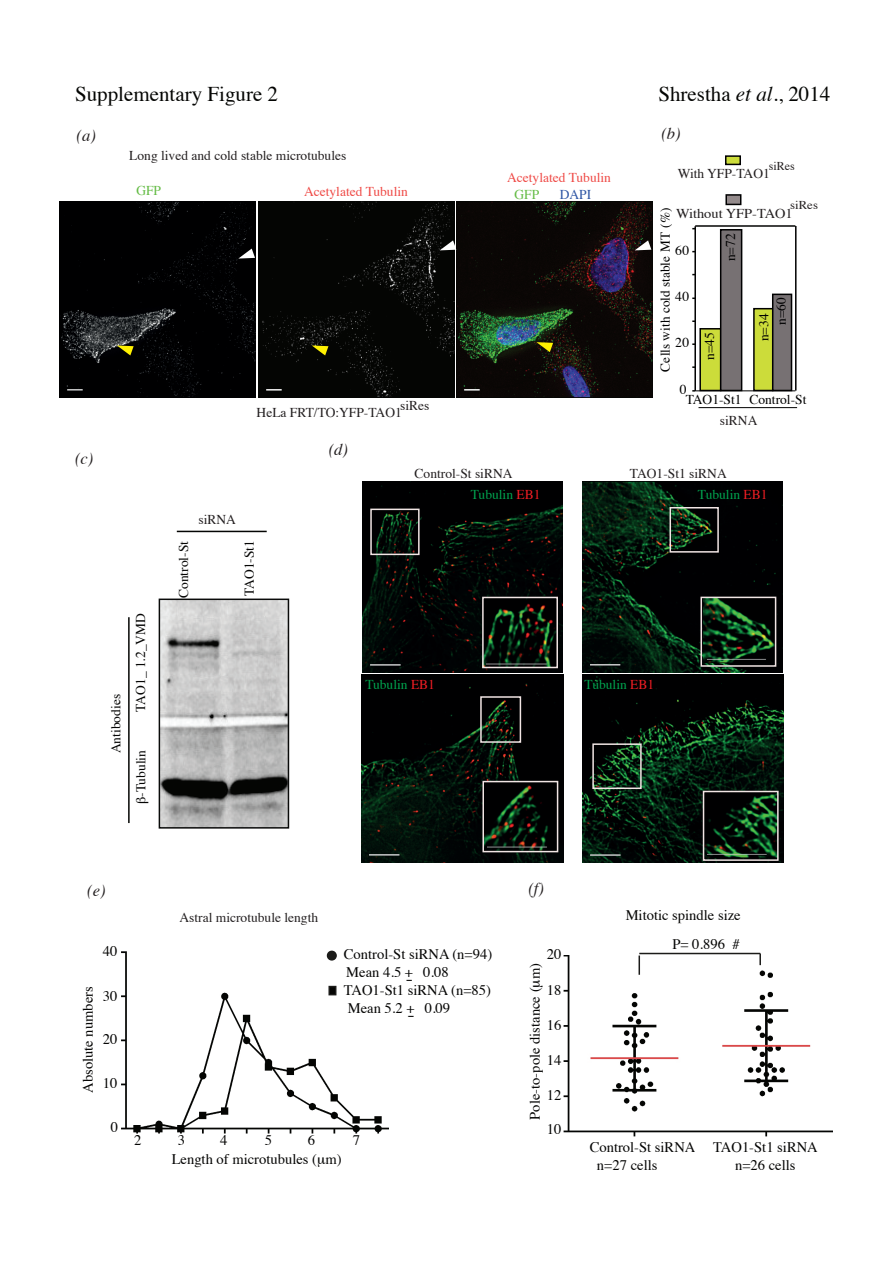
<style>
.page{position:relative;width:893px;height:1263px;background:#fff}
.page>*{position:absolute;margin:0;border:0;box-sizing:border-box;transform-origin:0 0}
.t1{font:21.9px "Times";color:#050504}
.t2{font:21px "Times";color:#040503}
.t3{font:italic 16.5px "Times";color:#231f20}
.t4{font:14.55px/17.5px "Times";color:#050504}
.t5{font:13.5px "Times";color:#231f20}
.t6{font:13.5px/17.5px "Times";color:#000001}
.t7{font:13.5px "Times";color:#050504}
.t8{font:13.5px "Times";color:#00a54f}
.t9{font:13.5px "Times";color:#ef4945}
.t10{font:13.5px "Times";color:#231f20;scale:1.07 1}
.t11{font:13.5px "Times";color:#65bc46}
.t12{font:13.5px "Times";color:#2e55a4}
.t13{font:12px "Times";color:#231f20}
.t14{font:12px "Times";color:#231f20;scale:1.07 1}
.s1{font-style:italic}
.s2{color:#ee1d23}
</style>
<div class="page">
<img style="left:362px;top:482px;width:200px;height:190px">
<img style="left:485px;top:600px;width:70px;height:65px">
<img style="left:361px;top:675px;width:203px;height:187px">
<img style="left:485px;top:784px;width:70px;height:65px">
<div style="left:482px;top:597px;width:76px;height:71px;border:2px solid #f1e5e4"></div>
<div style="left:482px;top:781px;width:76px;height:71px;border:2px solid #f1e5e4"></div>
<div style="left:370px;top:509px;width:50px;height:46px;border:2px solid #f1e5e4"></div>
<div style="left:480px;top:696px;width:41px;height:47px;border:2px solid #f1e5e4"></div>
<img style="left:583px;top:482px;width:199px;height:190px">
<img style="left:703px;top:598px;width:74px;height:65px">
<img style="left:582px;top:675px;width:201px;height:187px">
<img style="left:706px;top:794px;width:70px;height:63px">
<div style="left:700px;top:597px;width:76px;height:70px;border:2px solid #f1e5e4"></div>
<div style="left:703px;top:791px;width:76px;height:70px;border:2px solid #f1e5e4"></div>
<div style="left:669px;top:507px;width:50px;height:46px;border:2px solid #f1e5e4"></div>
<div style="left:592px;top:743px;width:50px;height:46px;border:2px solid #f1e5e4"></div>
<hr style="left:695px;top:390px;width:100px;height:1px;background:#000001">
<hr style="left:695px;top:225px;width:100px;height:2px;background:#040503">
<div style="left:699px;top:328px;width:22px;height:63px;background:#ccdc3a;border:2px solid #000001"></div>
<div style="left:720px;top:229px;width:22px;height:162px;background:#777173;border:2px solid #000001"></div>
<div style="left:753px;top:308px;width:20px;height:83px;background:#ccdc3a;border:2px solid #000001"></div>
<div style="left:772px;top:294px;width:20px;height:97px;background:#777173;border:2px solid #000001"></div>
<hr style="left:694px;top:226px;width:2px;height:165px;background:#000001">
<div style="left:725px;top:155px;width:16px;height:10px;background:#ccdc3a;border:2px solid #000001"></div>
<div style="left:725px;top:194px;width:16px;height:11px;background:#938a8b;border:2px solid #000001"></div>
<hr style="left:795px;top:226px;width:1px;height:165px;background:#000001">
<hr style="left:698px;top:407px;width:99px;height:1px;background:#000001">
<img style="left:162px;top:601px;width:124px;height:225px">
<div style="left:159px;top:598px;width:130px;height:231px;border:2px solid #0a0b0a"></div>
<hr style="left:128px;top:617px;width:2px;height:206px;background:#040503">
<hr style="left:177px;top:531px;width:90px;height:1px;background:#040503">
<img style="left:258px;top:201px;width:196px;height:197px">
<img style="left:60px;top:201px;width:196px;height:197px">
<img style="left:457px;top:201px;width:196px;height:197px">
<svg style="left:312px;top:345px;width:16px;height:10px"></svg>
<svg style="left:536px;top:342px;width:17px;height:10px"></svg>
<svg style="left:440px;top:240px;width:15px;height:10px"></svg>
<svg style="left:635px;top:240px;width:16px;height:10px"></svg>
<svg style="left:117px;top:345px;width:17px;height:10px"></svg>
<svg style="left:238px;top:249px;width:17px;height:10px"></svg>
<img style="left:121px;top:952px;width:268px;height:182px">
<div style="left:327px;top:951px;width:9px;height:9px;border:2px solid #1b1b19;border-radius:50%"></div>
<div style="left:328px;top:952px;width:7px;height:7px;background:#1b1b19;border-radius:50%"></div>
<div style="left:327px;top:951px;width:10px;height:9px;border:3px solid #1b1b19;border-radius:50%"></div>
<svg style="left:328px;top:986px;width:8px;height:9px"></svg>
<img style="left:564px;top:955px;width:269px;height:181px">
<hr style="left:639px;top:953px;width:121px;height:1px;background:#1b1b19">
<hr style="left:638px;top:955px;width:2px;height:20px;background:#1b1b19">
<svg style="left:759px;top:953px;width:2px;height:12px"></svg>
<h2 class="t2" style="left:75px;top:74px;width:204px">Supplementary Figure 2</h2>
<h2 class="t2" style="left:658px;top:74px;width:174px">Shrestha <span class="s1">et al</span>., 2014</h2>
<p class="t3" style="left:77px;top:121px;width:21px">(a)</p>
<p class="t3" style="left:75px;top:444px;width:20px">(c)</p>
<p class="t7" style="left:103px;top:753px;width:61px;rotate:-90deg">Antibodies</p>
<p class="t5" style="left:129px;top:142px;width:219px">Long lived and cold stable microtubules</p>
<p class="t9" style="left:507px;top:165px;width:105px">Acetylated Tubulin</p>
<p class="t11" style="left:514px;top:181px;width:26px">GFP</p>
<p class="t11" style="left:136px;top:178px;width:26px">GFP</p>
<p class="t9" style="left:304px;top:179px;width:105px">Acetylated Tubulin</p>
<p class="t12" style="left:560px;top:181px;width:33px">DAPI</p>
<p class="t5" style="left:400px;top:393px;width:31px">siRes</p>
<p class="t5" style="left:257px;top:400px;width:147px">HeLa FRT/TO:YFP-TAO1</p>
<p class="t3" style="left:329px;top:435px;width:21px">(d)</p>
<p class="t3" style="left:661px;top:119px;width:21px">(b)</p>
<p class="t13" style="left:769px;top:155px;width:28px">siRes</p>
<p class="t5" style="left:678px;top:160px;width:94px">With YFP-TAO1</p>
<p class="t14" style="left:790px;top:194px;width:27px">siRes</p>
<p class="t6" style="left:655px;top:371px;width:166px;rotate:-90deg">Cells with cold stable MT (%)</p>
<p class="t10" style="left:676px;top:201px;width:111px">Without YFP-TAO1</p>
<p class="t6" style="left:721px;top:261px;width:29px;rotate:-90deg">n=72</p>
<p class="t6" style="left:675px;top:240px;width:16px">60</p>
<p class="t6" style="left:675px;top:286px;width:16px">40</p>
<p class="t6" style="left:754px;top:325px;width:29px;text-indent:-16px;rotate:-90deg">n=34 n=60</p>
<p class="t6" style="left:700px;top:360px;width:29px;rotate:-90deg">n=45</p>
<p class="t6" style="left:675px;top:333px;width:16px">20</p>
<p class="t6" style="left:680px;top:379px;width:8px">0</p>
<p class="t6" style="left:686px;top:390px;width:122px">TAO1-St1 Control-St</p>
<p class="t5" style="left:720px;top:408px;width:39px">siRNA</p>
<p class="t7" style="left:128px;top:712px;width:100px;rotate:-90deg">TAO1_ 1.2_VMD</p>
<p class="t7" style="left:128px;top:797px;width:48px;rotate:-90deg">-Tubulin</p>
<p class="t5" style="left:199px;top:506px;width:39px">siRNA</p>
<p class="t7" style="left:171px;top:598px;width:59px;rotate:-90deg">Control-St</p>
<p class="t7" style="left:237px;top:596px;width:57px;rotate:-90deg">TAO1-St1</p>
<p class="t5" style="left:415px;top:461px;width:99px">Control-St siRNA</p>
<p class="t5" style="left:630px;top:461px;width:98px">TAO1-St1 siRNA</p>
<p class="t8" style="left:471px;top:482px;width:71px">Tubulin <span class="s2">EB1</span></p>
<p class="t8" style="left:698px;top:482px;width:71px">Tubulin <span class="s2">EB1</span></p>
<p class="t8" style="left:365px;top:672px;width:71px">Tubulin <span class="s2">EB1</span></p>
<p class="t8" style="left:585px;top:672px;width:71px">Tubulin <span class="s2">EB1</span></p>
<p class="t3" style="left:87px;top:876px;width:20px">(e)</p>
<p class="t3" style="left:528px;top:874px;width:17px">(f)</p>
<p class="t5" style="left:179px;top:904px;width:140px">Astral microtubule length</p>
<p class="t4" style="left:103px;top:941px;width:16px">40</p>
<p class="t4" style="left:78px;top:1093px;width:108px;rotate:-90deg">Absolute numbers</p>
<p class="t4" style="left:103px;top:986px;width:16px">30</p>
<p class="t4" style="left:103px;top:1029px;width:16px">20</p>
<p class="t4" style="left:103px;top:1073px;width:16px">10</p>
<p class="t4" style="left:111px;top:1117px;width:9px">0</p>
<p class="t4" style="left:344px;top:944px;width:150px">Control-St siRNA (n=94)</p>
<p class="t4" style="left:425px;top:980px;width:68px;text-indent:-81px">TAO1-St1 siRNA (n=85)<br>0.09</p>
<h1 class="t1" style="left:407px;top:993px;width:9px">-</h1>
<p class="t4" style="left:346px;top:962px;width:68px">Mean 4.5 +</p>
<p class="t4" style="left:423px;top:962px;width:27px">0.08</p>
<h1 class="t1" style="left:406px;top:957px;width:9px">-</h1>
<p class="t4" style="left:348px;top:998px;width:68px">Mean 5.2 +</p>
<p class="t4" style="left:134px;top:1130px;width:9px">2</p>
<p class="t4" style="left:178px;top:1130px;width:9px">3</p>
<p class="t4" style="left:220px;top:1130px;width:9px">4</p>
<p class="t4" style="left:265px;top:1130px;width:9px">5</p>
<p class="t4" style="left:308px;top:1130px;width:9px">6</p>
<p class="t4" style="left:353px;top:1130px;width:9px">7</p>
<p class="t4" style="left:172px;top:1149px;width:171px">Length of microtubules ( m)</p>
<p class="t4" style="left:547px;top:944px;width:16px">20</p>
<p class="t4" style="left:525px;top:1120px;width:158px;rotate:-90deg">Pole-to-pole distance ( m)</p>
<p class="t4" style="left:547px;top:980px;width:16px">18</p>
<p class="t4" style="left:547px;top:1015px;width:16px">16</p>
<p class="t4" style="left:547px;top:1050px;width:16px">14</p>
<p class="t4" style="left:547px;top:1085px;width:16px">12</p>
<p class="t4" style="left:547px;top:1119px;width:16px">10</p>
<p class="t4" style="left:626px;top:905px;width:117px">Mitotic spindle size</p>
<p class="t4" style="left:672px;top:934px;width:69px">P= 0.896 #</p>
<p class="t4" style="left:597px;top:1137px;width:100px;text-indent:-7px">Control-St siRNA n=27 cells</p>
<p class="t4" style="left:713px;top:1137px;width:106px;text-align:center">TAO1-St1 siRNA n=26 cells</p>
</div>
